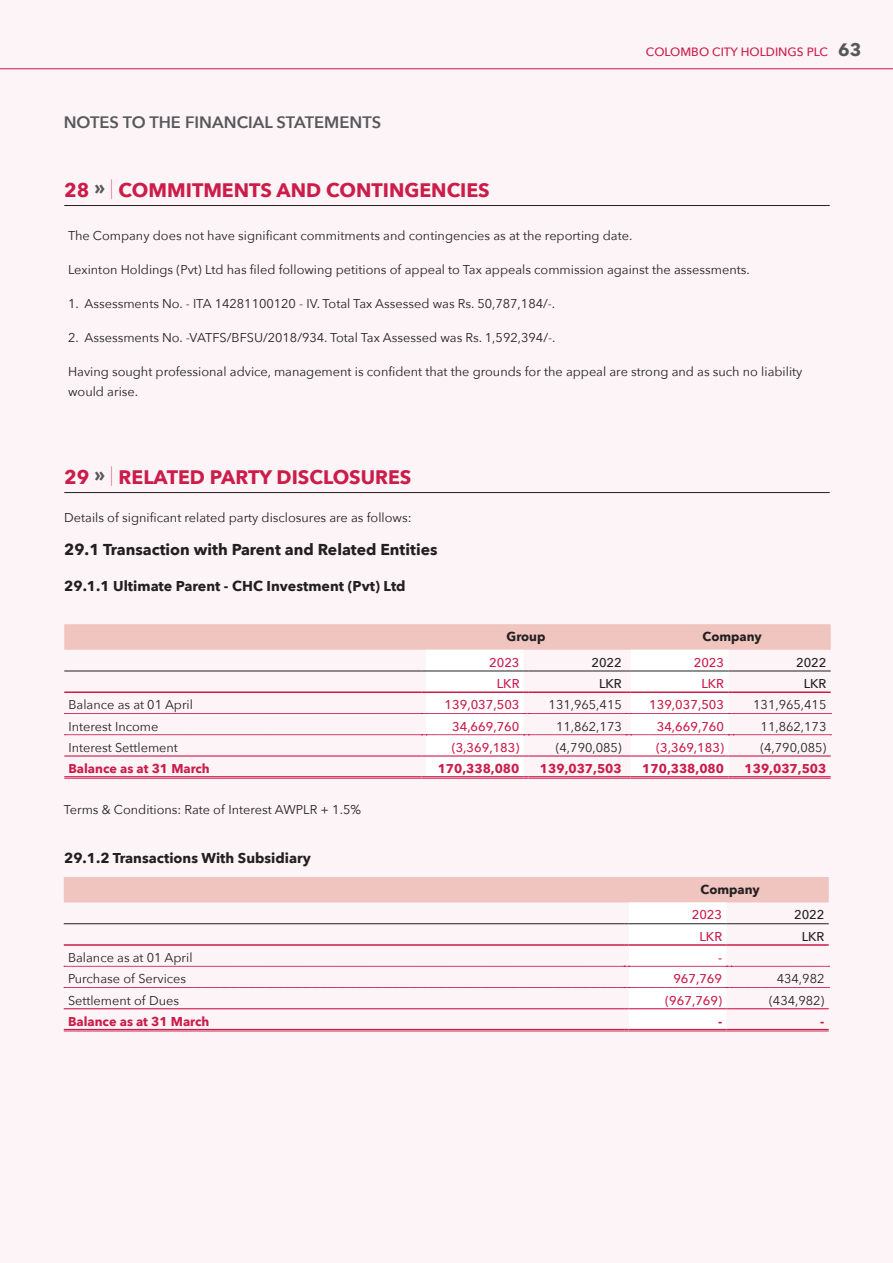
<style>
.page{position:relative;width:893px;height:1263px;background:#fcf4f6}
.page>*{position:absolute;margin:0;border:0;box-sizing:border-box;transform-origin:0 0}
.t1{font:700 19.5px "Avenir Next";color:#cb1c4a}
.t2{font:600 16.5px "Avenir Next";color:#57585a}
.t3{font:700 15.75px "Avenir Next";color:#231f20}
.t4{font:700 14.25px "Avenir Next";color:#231f20}
.t5{font:12.75px/19.5px "Avenir Next";color:#231f20}
.t6{font:500 12.75px "Avenir Next";color:#cb1c4a}
.t7{font:700 12.75px "Avenir Next";color:#cb1c4a}
.t8{font:500 12.75px "Avenir Next";color:#231f20}
.t9{font:700 12.75px "Avenir Next";color:#231f20}
.t10{font:500 12px "Avenir Next";color:#cb1c4a}
.s1{font-weight:700;font-size:18px;color:#57585a}
</style>
<div class="page">
<hr style="left:0;top:68px;width:893px;height:1px;background:#cb1c4a">
<hr style="left:64px;top:205px;width:766px;height:1px;background:#231f20">
<hr style="left:64px;top:492px;width:766px;height:1px;background:#231f20">
<svg style="left:64px;top:624px;width:767px;height:155px"></svg>
<hr style="left:733px;top:776px;width:98px;height:1px;background:#cb1c4a">
<hr style="left:733px;top:778px;width:98px;height:1px;background:#cb1c4a">
<svg style="left:64px;top:877px;width:765px;height:155px"></svg>
<hr style="left:731px;top:1029px;width:98px;height:1px;background:#cb1c4a">
<hr style="left:731px;top:1031px;width:98px;height:1px;background:#cb1c4a">
<p class="t2" style="left:64px;top:108px;width:319px">NOTES TO THE FINANCIAL STATEMENTS</p>
<h1 class="t1" style="left:64px;top:173px;width:427px">28 <sup>»</sup> <sup>|</sup> COMMITMENTS AND CONTINGENCIES</h1>
<p class="t10" style="left:646px;top:42px;width:217px">COLOMBO CITY HOLDINGS PLC <span class="s1">63</span></p>
<p class="t5" style="left:68px;top:226px;width:566px">The Company does not have significant commitments and contingencies as at the reporting date.</p>
<p class="t5" style="left:68px;top:260px;width:683px">Lexinton Holdings (Pvt) Ltd has filed following petitions of appeal to Tax appeals commission against the assessments.</p>
<p class="t5" style="left:68px;top:294px;width:489px">1. Assessments No. - ITA 14281100120 - IV. Total Tax Assessed was Rs. 50,787,184/-.</p>
<p class="t5" style="left:68px;top:328px;width:489px">2. Assessments No. -VATFS/BFSU/2018/934. Total Tax Assessed was Rs. 1,592,394/-.</p>
<p class="t5" style="left:68px;top:362px;width:736px">Having sought professional advice, management is confident that the grounds for the appeal are strong and as such no liability would arise.</p>
<h1 class="t1" style="left:64px;top:460px;width:349px">29 <sup>»</sup> <sup>|</sup> RELATED PARTY DISCLOSURES</h1>
<p class="t5" style="left:64px;top:507px;width:349px">Details of significant related party disclosures are as follows:</p>
<p class="t3" style="left:64px;top:535px;width:375px">29.1 Transaction with Parent and Related Entities</p>
<p class="t4" style="left:64px;top:574px;width:343px">29.1.1 Ultimate Parent - CHC Investment (Pvt) Ltd</p>
<p class="t9" style="left:507px;top:626px;width:40px">Group</p>
<p class="t9" style="left:703px;top:626px;width:61px">Company</p>
<p class="t6" style="left:489px;top:651px;width:32px">2023</p>
<p class="t8" style="left:591px;top:651px;width:32px">2022</p>
<p class="t6" style="left:694px;top:651px;width:32px">2023</p>
<p class="t8" style="left:796px;top:651px;width:32px">2022</p>
<p class="t6" style="left:497px;top:673px;width:24px">LKR</p>
<p class="t8" style="left:599px;top:673px;width:24px">LKR</p>
<p class="t6" style="left:701px;top:673px;width:24px">LKR</p>
<p class="t8" style="left:804px;top:673px;width:24px">LKR</p>
<p class="t5" style="left:69px;top:694px;width:126px">Balance as at 01 April</p>
<p class="t6" style="left:445px;top:694px;width:76px">139,037,503</p>
<p class="t5" style="left:549px;top:694px;width:75px">131,965,415</p>
<p class="t6" style="left:649px;top:694px;width:76px">139,037,503</p>
<p class="t5" style="left:753px;top:694px;width:75px">131,965,415</p>
<p class="t5" style="left:68px;top:716px;width:92px">Interest Income</p>
<p class="t6" style="left:452px;top:715px;width:69px">34,669,760</p>
<p class="t5" style="left:556px;top:716px;width:67px">11,862,173</p>
<p class="t6" style="left:657px;top:715px;width:69px">34,669,760</p>
<p class="t5" style="left:761px;top:716px;width:67px">11,862,173</p>
<p class="t5" style="left:68px;top:737px;width:111px">Interest Settlement</p>
<p class="t6" style="left:452px;top:736px;width:69px">(3,369,183)</p>
<p class="t5" style="left:556px;top:737px;width:68px">(4,790,085)</p>
<p class="t6" style="left:656px;top:736px;width:69px">(3,369,183)</p>
<p class="t5" style="left:760px;top:737px;width:68px">(4,790,085)</p>
<p class="t7" style="left:68px;top:757px;width:143px">Balance as at 31 March</p>
<p class="t7" style="left:438px;top:757px;width:83px">170,338,080</p>
<p class="t7" style="left:540px;top:757px;width:83px">139,037,503</p>
<p class="t7" style="left:642px;top:757px;width:83px">170,338,080</p>
<p class="t7" style="left:745px;top:757px;width:83px">139,037,503</p>
<p class="t5" style="left:64px;top:799px;width:299px">Terms &amp; Conditions: Rate of Interest AWPLR + 1.5%</p>
<p class="t4" style="left:64px;top:845px;width:248px">29.1.2 Transactions With Subsidiary</p>
<p class="t9" style="left:701px;top:878px;width:61px">Company</p>
<p class="t6" style="left:692px;top:904px;width:32px">2023</p>
<p class="t8" style="left:794px;top:904px;width:32px">2022</p>
<p class="t6" style="left:699px;top:925px;width:24px">LKR</p>
<p class="t8" style="left:802px;top:925px;width:24px">LKR</p>
<p class="t5" style="left:68px;top:947px;width:126px">Balance as at 01 April</p>
<p class="t6" style="left:718px;top:947px;width:6px">-</p>
<p class="t5" style="left:68px;top:968px;width:120px">Purchase of Services</p>
<p class="t6" style="left:673px;top:968px;width:50px">967,769</p>
<p class="t5" style="left:777px;top:968px;width:49px">434,982</p>
<p class="t5" style="left:68px;top:990px;width:113px">Settlement of Dues</p>
<p class="t6" style="left:665px;top:989px;width:58px">(967,769)</p>
<p class="t5" style="left:769px;top:990px;width:57px">(434,982)</p>
<p class="t7" style="left:68px;top:1010px;width:143px">Balance as at 31 March</p>
<p class="t7" style="left:718px;top:1010px;width:6px">-</p>
<p class="t7" style="left:820px;top:1010px;width:6px">-</p>
</div>
